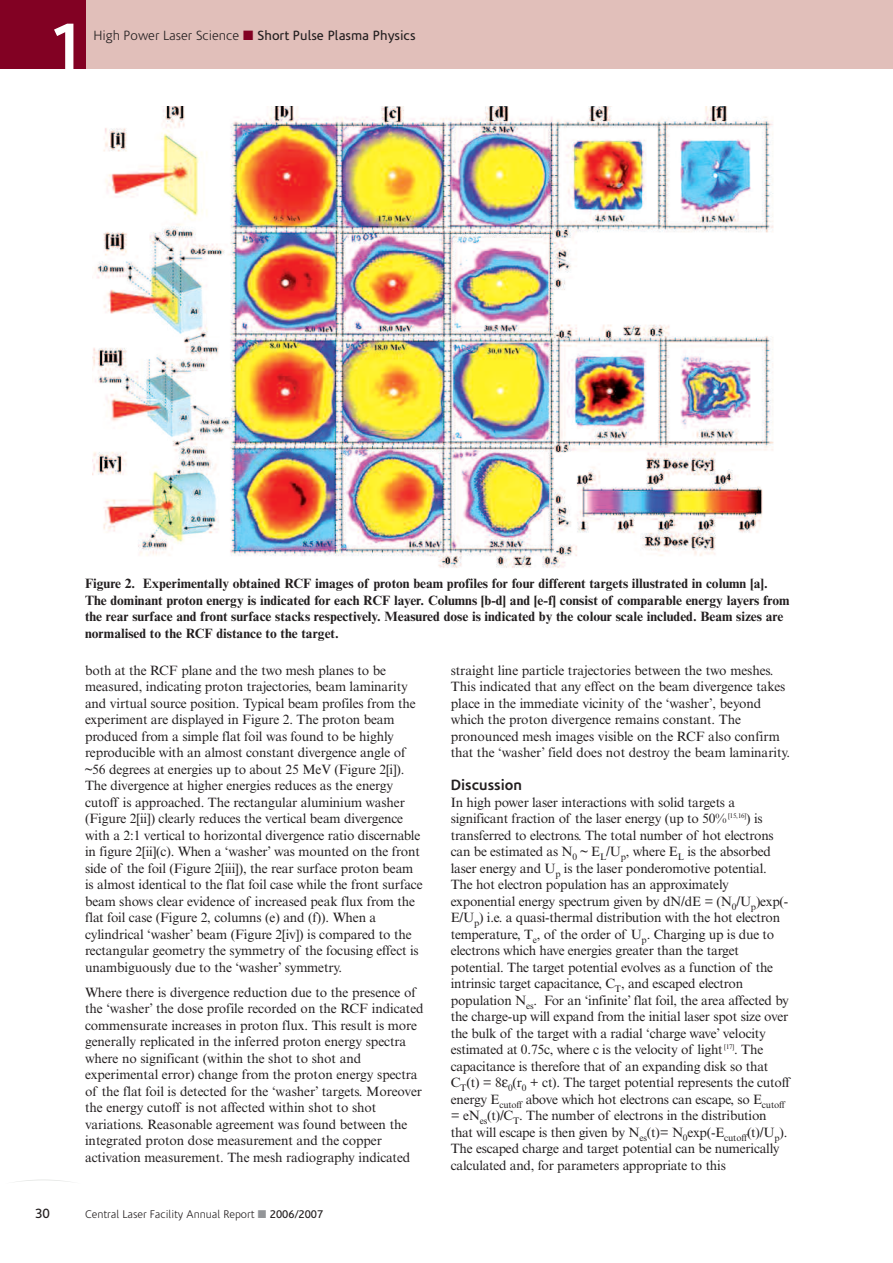
<style>
.page{position:relative;width:893px;height:1263px;background:#fff}
.page>*{position:absolute;margin:0;border:0;box-sizing:border-box;transform-origin:0 0}
.t1{font:700 66px "Corisande";color:#fff}
.t2{font:700 15px "Corisande";color:#231f20}
.t3{font:13.5px/16.5px "Times NRMT";letter-spacing:-.01em;color:#231f20}
.t4{font:700 13.5px/16.5px "Times NRMT";color:#231f20}
.t5{font:13.5px "Corisande";color:#231f20}
.t6{font:300 11.25px "Corisande";color:#231f20}
.s1{font-weight:300}
.s2{color:#820123}
.s3{color:#939598}
.s4{font-weight:400}
</style>
<div class="page">
<div style="left:85px;top:0;width:808px;height:68px;background:#e1bfba"></div>
<div style="left:0;top:0;width:85px;height:68px;background:#820123"></div>
<svg style="left:16px;top:1179px;width:54px;height:3px"></svg>
<img style="left:93px;top:106px;width:680px;height:462px">
<h1 class="t1" style="left:49px;top:21px;width:38px">1</h1>
<p class="t5" style="left:94px;top:30px;width:324px"><span class="s1">High Power Laser Science</span> <span class="s2">■</span> Short Pulse Plasma Physics</p>
<p class="t4" style="left:85px;top:576px;width:706px">Figure 2. Experimentally obtained RCF images of proton beam profiles for four different targets illustrated in column [a].<br>The dominant proton energy is indicated for each RCF layer. Columns [b-d] and [e-f] consist of comparable energy layers from the rear surface and front surface stacks respectively. Measured dose is indicated by the colour scale included. Beam sizes are normalised to the RCF distance to the target.</p>
<p class="t3" style="left:85px;top:663px;width:339px">both at the RCF plane and the two mesh planes to be measured, indicating proton trajectories, beam laminarity and virtual source position. Typical beam profiles from the experiment are displayed in Figure 2. The proton beam produced from a simple flat foil was found to be highly reproducible with an almost constant divergence angle of ~56 degrees at energies up to about 25 MeV (Figure 2[i]).<br>The divergence at higher energies reduces as the energy cutoff is approached. The rectangular aluminium washer (Figure 2[ii]) clearly reduces the vertical beam divergence with a 2:1 vertical to horizontal divergence ratio discernable in figure 2[ii](c). When a ‘washer’ was mounted on the front side of the foil (Figure 2[iii]), the rear surface proton beam is almost identical to the flat foil case while the front surface beam shows clear evidence of increased peak flux from the flat foil case (Figure 2, columns (e) and (f)). When a cylindrical ‘washer’ beam (Figure 2[iv]) is compared to the rectangular geometry the symmetry of the focusing effect is unambiguously due to the ‘washer’ symmetry.</p>
<p class="t3" style="left:85px;top:985px;width:340px">Where there is divergence reduction due to the presence of the ‘washer’ the dose profile recorded on the RCF indicated commensurate increases in proton flux. This result is more generally replicated in the inferred proton energy spectra where no significant (within the shot to shot and experimental error) change from the proton energy spectra of the flat foil is detected for the ‘washer’ targets. Moreover the energy cutoff is not affected within shot to shot variations. Reasonable agreement was found between the integrated proton dose measurement and the copper activation measurement. The mesh radiography indicated</p>
<p class="t3" style="left:451px;top:663px;width:341px">straight line particle trajectories between the two meshes.<br>This indicated that any effect on the beam divergence takes place in the immediate vicinity of the ‘washer’, beyond which the proton divergence remains constant. The pronounced mesh images visible on the RCF also confirm that the ‘washer’ field does not destroy the beam laminarity.</p>
<p class="t2" style="left:451px;top:779px;width:73px">Discussion</p>
<p class="t3" style="left:451px;top:795px;width:341px">In high power laser interactions with solid targets a significant fraction of the laser energy (up to 50% <sup>[15,16]</sup>) is transferred to electrons. The total number of hot electrons can be estimated as N<sub>0</sub> ~ E<sub>L</sub>/U<sub>p</sub>, where E<sub>L</sub> is the absorbed laser energy and U<sub>p</sub> is the laser ponderomotive potential.<br>The hot electron population has an approximately exponential energy spectrum given by dN/dE = (N<sub>0</sub>/U<sub>p</sub>)exp(- E/U<sub>p</sub>) i.e. a quasi-thermal distribution with the hot electron temperature, T<sub>e</sub>, of the order of U<sub>p</sub>. Charging up is due to electrons which have energies greater than the target potential. The target potential evolves as a function of the intrinsic target capacitance, C<sub>T</sub>, and escaped electron population N<sub>es</sub>. For an ‘infinite’ flat foil, the area affected by the charge-up will expand from the initial laser spot size over the bulk of the target with a radial ‘charge wave’ velocity estimated at 0.75c, where c is the velocity of light <sup>[17]</sup>. The capacitance is therefore that of an expanding disk so that C<sub>T</sub>(t) = 8 <sub>0</sub>(r<sub>0</sub> + ct). The target potential represents the cutoff energy E<sub>cutoff</sub> above which hot electrons can escape, so E<sub>cutoff </sub>= eN<sub>es</sub>(t)/C<sub>T</sub>. The number of electrons in the distribution that will escape is then given by N<sub>es</sub>(t)= N<sub>0</sub>exp(-E<sub>cutoff</sub>(t)/U<sub>p</sub>).<br>The escaped charge and target potential can be numerically calculated and, for parameters appropriate to this</p>
<p class="t5" style="left:35px;top:1208px;width:16px">30</p>
<p class="t6" style="left:85px;top:1210px;width:240px">Central Laser Facility Annual Report <span class="s3">■</span> <span class="s4">2006/2007</span></p>
</div>
